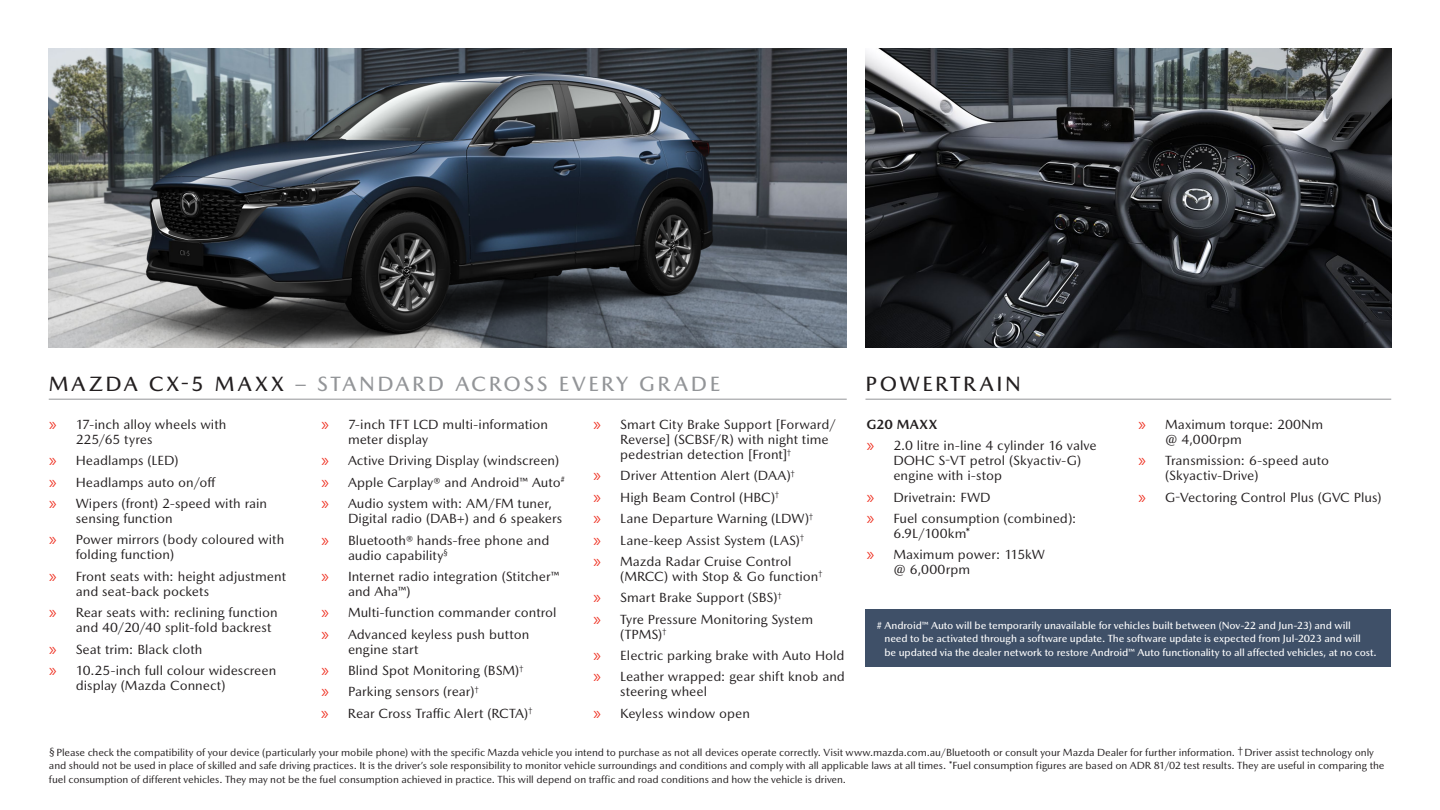
<style>
.page{position:relative;width:1440px;height:810px;background:#fff}
.page>*{position:absolute;margin:0;border:0;box-sizing:border-box;transform-origin:0 0}
.t1{font:500 21px "Mazda Type";letter-spacing:.125em;color:#939598}
.t2{font:500 21px "Mazda Type";letter-spacing:.115em;color:#231f20}
.t3{font:13.5px/21.4px "Mazda Type";color:#231f20}
.t4{font:10.5px/13.5px "Mazda Type";letter-spacing:-.01em;color:#231f20}
.t5{font:500 10.5px/13.5px "Mazda Type";letter-spacing:-.01em;color:#fff}
.s1{color:#231f20}
.s2{font-family:"Interstate";font-weight:300;color:#ef3122}
.s3{font-weight:700}
</style>
<div class="page">
<hr style="left:49px;top:399px;width:798px;height:1px;background:#939598">
<hr style="left:865px;top:399px;width:526px;height:1px;background:#939598">
<img style="left:49px;top:49px;width:798px;height:298px">
<img style="left:866px;top:49px;width:525px;height:298px">
<div style="left:866px;top:610px;width:525px;height:57px;background:#3f5068"></div>
<h1 class="t1" style="left:49px;top:371px;width:673px"><span class="s1">MAZDA CX-5 MAXX</span> – STANDARD ACROSS EVERY GRADE</h1>
<p class="t3" style="left:76px;top:417px;width:152px;line-height:15px;text-indent:-27px"><span class="s2">»</span> 17-inch alloy wheels with<br>225/65 tyres</p>
<p class="t3" style="left:49px;top:450px;width:220px"><span class="s2">»</span> Headlamps (LED)<br><span class="s2">»</span> Headlamps auto on/off<br><span class="s2">»</span> Wipers (front) 2-speed with rain</p>
<p class="t3" style="left:49px;top:508px;width:237px;text-indent:27px">sensing function<br><span class="s2">»</span> Power mirrors (body coloured with</p>
<p class="t3" style="left:49px;top:544px;width:239px;text-indent:27px">folding function)<br><span class="s2">»</span> Front seats with: height adjustment</p>
<p class="t3" style="left:49px;top:580px;width:231px;text-indent:27px">and seat-back pockets<br><span class="s2">»</span> Rear seats with: reclining function</p>
<p class="t3" style="left:49px;top:617px;width:229px;text-indent:27px">and 40/20/40 split-fold backrest <span class="s2">»</span> Seat trim: Black cloth<br><span class="s2">»</span> 10.25-inch full colour widescreen</p>
<p class="t3" style="left:76px;top:675px;width:151px">display (Mazda Connect)</p>
<p class="t3" style="left:348px;top:417px;width:202px;line-height:15px;text-indent:-27px"><span class="s2">»</span> 7-inch TFT LCD multi-information meter display</p>
<p class="t3" style="left:321px;top:450px;width:245px"><span class="s2">»</span> Active Driving Display (windscreen) <span class="s2">»</span> Apple Carplay® and Android™ Auto<sup># </sup><span class="s2">»</span> Audio system with: AM/FM tuner,</p>
<p class="t3" style="left:321px;top:508px;width:243px;text-indent:27px">Digital radio (DAB+) and 6 speakers <span class="s2">»</span> Bluetooth® hands-free phone and</p>
<p class="t3" style="left:321px;top:544px;width:240px;text-indent:27px">audio capability<sup>§<br></sup><span class="s2">»</span> Internet radio integration (Stitcher™</p>
<p class="t3" style="left:321px;top:581px;width:237px;text-indent:27px">and Aha™)<br><span class="s2">»</span> Multi-function commander control <span class="s2">»</span> Advanced keyless push button</p>
<p class="t3" style="left:321px;top:638px;width:213px;text-indent:27px">engine start<br><span class="s2">»</span> Blind Spot Monitoring (BSM)<sup>† </sup><span class="s2">»</span> Parking sensors (rear)<sup>†<br></sup><span class="s2">»</span> Rear Cross Traffic Alert (RCTA)<sup>†</sup></p>
<p class="t3" style="left:620px;top:417px;width:218px;line-height:15px;text-indent:-27px"><span class="s2">»</span> Smart City Brake Support [Forward/<br>Reverse] (SCBSF/R) with night time pedestrian detection [Front]<sup>†</sup></p>
<p class="t3" style="left:593px;top:465px;width:222px"><span class="s2">»</span> Driver Attention Alert (DAA)<sup>†<br></sup><span class="s2">»</span> High Beam Control (HBC)<sup>†<br></sup><span class="s2">»</span> Lane Departure Warning (LDW)<sup>† </sup><span class="s2">»</span> Lane-keep Assist System (LAS)<sup>† </sup><span class="s2">»</span> Mazda Radar Cruise Control</p>
<p class="t3" style="left:593px;top:566px;width:231px;text-indent:27px">(MRCC) with Stop &amp; Go function<sup>† </sup><span class="s2">»</span> Smart Brake Support (SBS)<sup>†<br></sup><span class="s2">»</span> Tyre Pressure Monitoring System</p>
<p class="t3" style="left:593px;top:623px;width:253px;text-indent:27px">(TPMS)<sup>†<br></sup><span class="s2">»</span> Electric parking brake with Auto Hold <span class="s2">»</span> Leather wrapped: gear shift knob and</p>
<p class="t3" style="left:593px;top:681px;width:158px;text-indent:27px">steering wheel<br><span class="s2">»</span> Keyless window open</p>
<h1 class="t2" style="left:866px;top:371px;width:157px">POWERTRAIN</h1>
<p class="t3" style="left:866px;top:414px;width:232px"><span class="s3">G20 MAXX<br></span><span class="s2">»</span> 2.0 litre in-line 4 cylinder 16 valve</p>
<p class="t3" style="left:893px;top:453px;width:189px;line-height:15px">DOHC S-VT petrol (Skyactiv-G) engine with i-stop</p>
<p class="t3" style="left:866px;top:486px;width:212px"><span class="s2">»</span> Drivetrain: FWD<br><span class="s2">»</span> Fuel consumption (combined):</p>
<p class="t3" style="left:866px;top:523px;width:180px;text-indent:27px">6.9L/100km*<br><span class="s2">»</span> Maximum power: 115kW</p>
<p class="t3" style="left:893px;top:559px;width:78px">@ 6,000rpm</p>
<p class="t3" style="left:1165px;top:417px;width:160px;line-height:15px;text-indent:-27px"><span class="s2">»</span> Maximum torque: 200Nm @ 4,000rpm</p>
<p class="t3" style="left:1165px;top:453px;width:165px;line-height:15px;text-indent:-27px"><span class="s2">»</span> Transmission: 6-speed auto (Skyactiv-Drive)</p>
<p class="t3" style="left:1138px;top:486px;width:245px"><span class="s2">»</span> G-Vectoring Control Plus (GVC Plus)</p>
<p class="t5" style="left:884px;top:618px;width:494px;text-indent:-8px"># Android™ Auto will be temporarily unavailable for vehicles built between (Nov-22 and Jun-23) and will<br>need to be activated through a software update. The software update is expected from Jul-2023 and will<br>be updated via the dealer network to restore Android™ Auto functionality to all affected vehicles, at no cost.</p>
<p class="t4" style="left:49px;top:746px;width:1337px">§ Please check the compatibility of your device (particularly your mobile phone) with the specific Mazda vehicle you intend to purchase as not all devices operate correctly. Visit www.mazda.com.au/Bluetooth or consult your Mazda Dealer for further information. † Driver assist technology only and should not be used in place of skilled and safe driving practices. It is the driver’s sole responsibility to monitor vehicle surroundings and conditions and comply with all applicable laws at all times. *Fuel consumption figures are based on ADR 81/02 test results. They are useful in comparing the fuel consumption of different vehicles. They may not be the fuel consumption achieved in practice. This will depend on traffic and road conditions and how the vehicle is driven.</p>
</div>
